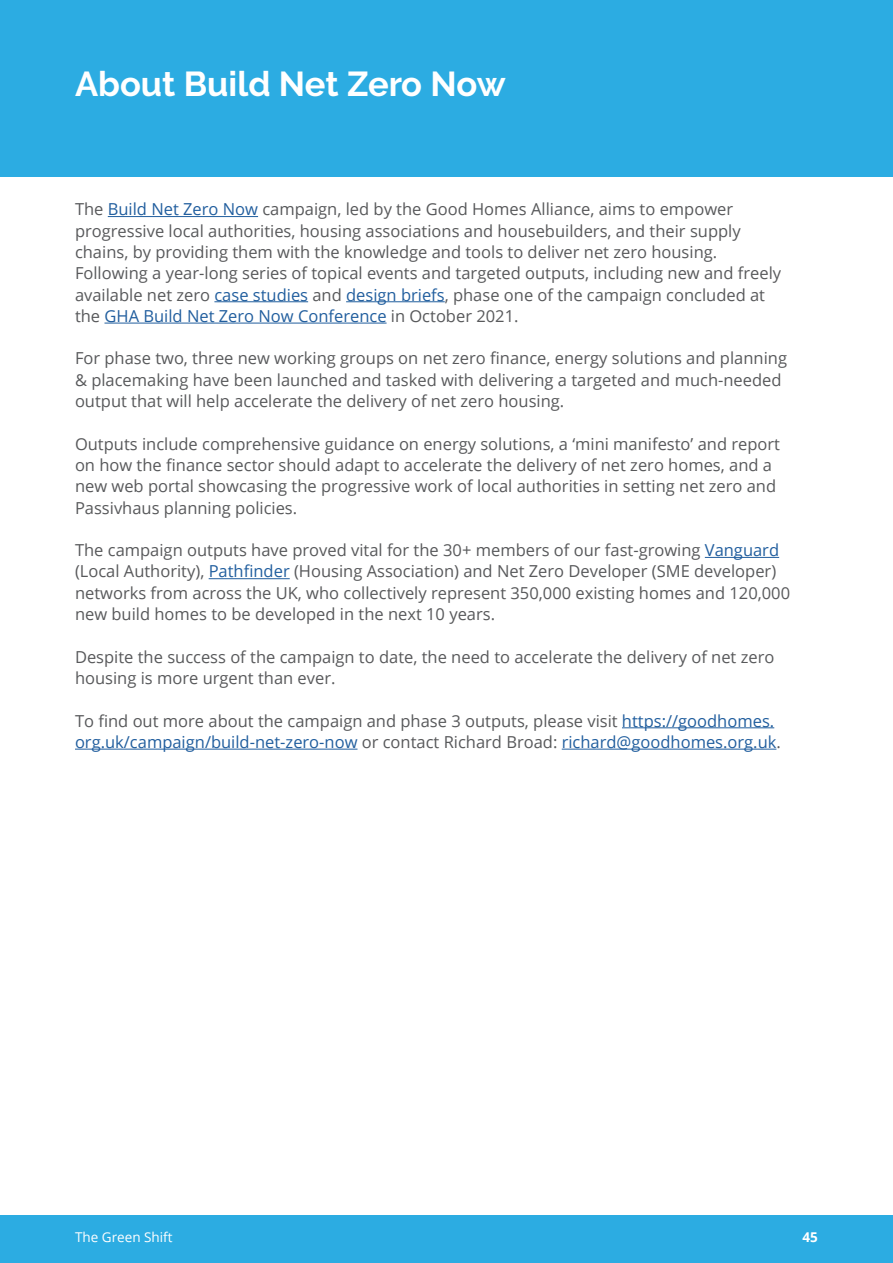
<style>
.page{position:relative;width:893px;height:1263px;background:#fff}
.page>*{position:absolute;margin:0;border:0;box-sizing:border-box;transform-origin:0 0}
.t1{font:700 34.5px "Raleway";color:#fff}
.t2{font:16.5px/21.3px "Open Sans";color:#58595b}
.t3{font:13.5px "Open Sans";color:#fff}
.t4{font:700 13.5px "Open Sans";color:#fff}
.s1{color:#215e9e}
</style>
<div class="page">
<div style="left:0;top:1215px;width:893px;height:48px;background:#2cace2"></div>
<div style="left:0;top:0;width:893px;height:177px;background:#2cace2"></div>
<hr style="left:108px;top:216px;width:150px;height:1px;background:#215e9e">
<hr style="left:214px;top:301px;width:94px;height:1px;background:#215e9e">
<hr style="left:346px;top:301px;width:99px;height:1px;background:#215e9e">
<hr style="left:104px;top:323px;width:283px;height:1px;background:#215e9e">
<hr style="left:705px;top:557px;width:74px;height:1px;background:#215e9e">
<hr style="left:209px;top:578px;width:81px;height:1px;background:#215e9e">
<hr style="left:622px;top:727px;width:152px;height:1px;background:#215e9e">
<hr style="left:75px;top:749px;width:282px;height:1px;background:#215e9e">
<hr style="left:562px;top:749px;width:214px;height:1px;background:#215e9e">
<h1 class="t1" style="left:75px;top:64px;width:432px">About Build Net Zero Now</h1>
<p class="t2" style="left:75px;top:198px;width:708px">The <span class="s1">Build Net Zero Now</span> campaign, led by the Good Homes Alliance, aims to empower progressive local authorities, housing associations and housebuilders, and their supply chains, by providing them with the knowledge and tools to deliver net zero housing.<br>Following a year-long series of topical events and targeted outputs, including new and freely available net zero <span class="s1">case studies</span> and <span class="s1">design briefs</span>, phase one of the campaign concluded at the <span class="s1">GHA Build Net Zero Now Conference</span> in October 2021.</p>
<p class="t2" style="left:75px;top:347px;width:713px">For phase two, three new working groups on net zero finance, energy solutions and planning &amp; placemaking have been launched and tasked with delivering a targeted and much-needed output that will help accelerate the delivery of net zero housing.</p>
<p class="t2" style="left:75px;top:433px;width:706px">Outputs include comprehensive guidance on energy solutions, a ‘mini manifesto’ and report on how the finance sector should adapt to accelerate the delivery of net zero homes, and a new web portal showcasing the progressive work of local authorities in setting net zero and Passivhaus planning policies.</p>
<p class="t2" style="left:75px;top:539px;width:717px">The campaign outputs have proved vital for the 30+ members of our fast-growing <span class="s1">Vanguard </span>(Local Authority), <span class="s1">Pathfinder</span> (Housing Association) and Net Zero Developer (SME developer) networks from across the UK, who collectively represent 350,000 existing homes and 120,000 new build homes to be developed in the next 10 years.</p>
<p class="t2" style="left:75px;top:646px;width:701px">Despite the success of the campaign to date, the need to accelerate the delivery of net zero housing is more urgent than ever.</p>
<p class="t2" style="left:75px;top:709px;width:707px">To find out more about the campaign and phase 3 outputs, please visit <span class="s1">https://goodhomes. org.uk/campaign/build-net-zero-now</span> or contact Richard Broad: <span class="s1">richard@goodhomes.org.uk</span>.</p>
<p class="t3" style="left:75px;top:1228px;width:99px">The Green Shift</p>
<p class="t4" style="left:803px;top:1228px;width:17px">45</p>
</div>
